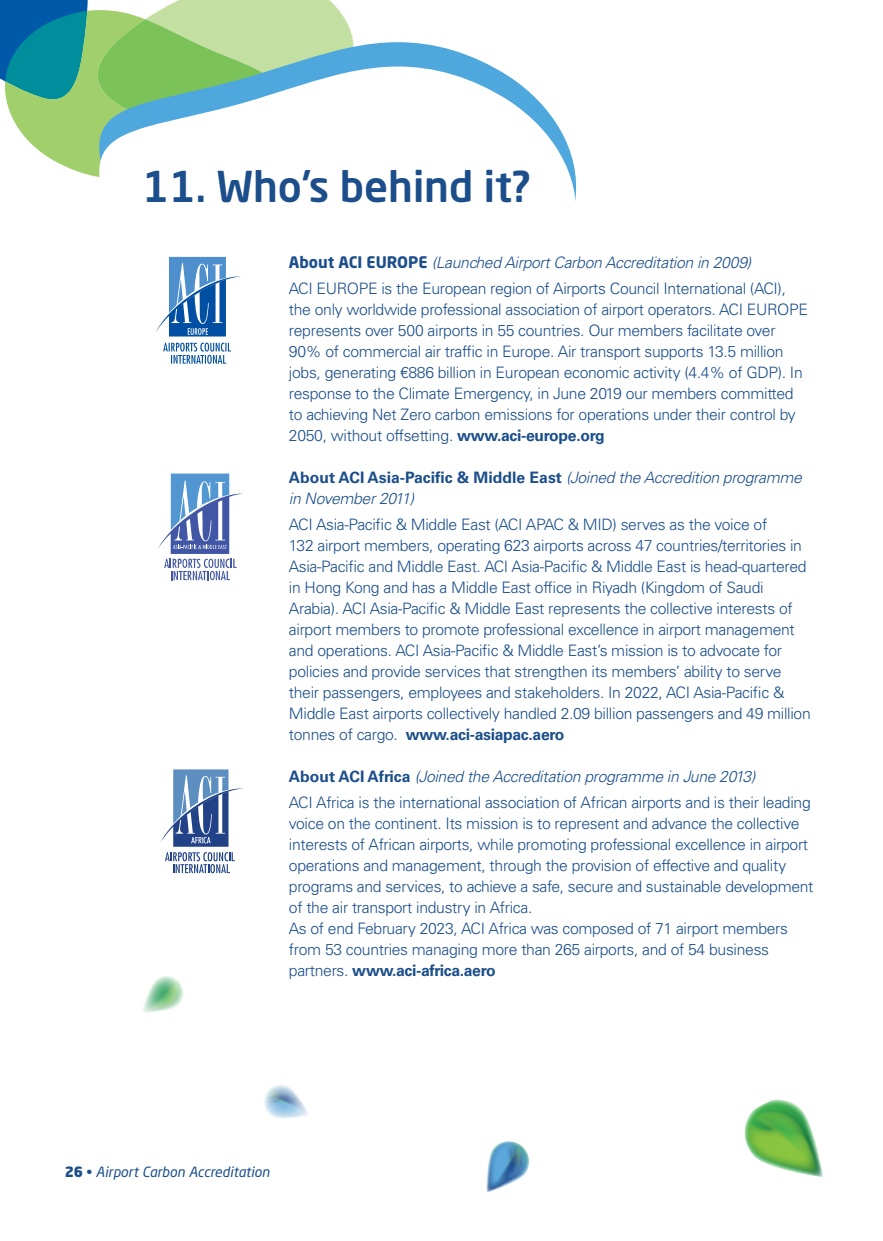
<style>
.page{position:relative;width:883px;height:1241px;background:#fff}
.page>*{position:absolute;margin:0;border:0;box-sizing:border-box;transform-origin:0 0}
.t1{font:500 42px "Neo Sans Std";color:#1b4e8a}
.t2{font:300 15.75px/21px "Univers LT Std";letter-spacing:-.02em;color:#1b4e8a}
.t3{font:italic 300 15.75px/21px "Univers LT Std";letter-spacing:-.02em;color:#1b4e8a}
.t4{font:italic 14px "Neo Sans Std";color:#1b4e8a}
.s1{font-family:"Neo Sans Std";font-weight:700}
.s2{font-style:italic}
.s3{font-weight:700}
.s4{font-weight:700;font-style:normal}
.s5{font-weight:900;font-style:normal}
.s6{font-style:normal}
</style>
<div class="page">
<svg style="left:0;top:0;width:353px;height:176px;background:#8ac29e"></svg>
<svg style="left:94px;top:42px;width:399px;height:25px;background:#8ac6a7"></svg>
<svg style="left:94px;top:67px;width:483px;height:270px"></svg>
<svg style="left:744px;top:1099px;width:79px;height:78px"></svg>
<svg style="left:264px;top:1085px;width:44px;height:33px"></svg>
<svg style="left:143px;top:976px;width:41px;height:36px"></svg>
<svg style="left:486px;top:1141px;width:43px;height:52px"></svg>
<svg style="left:156px;top:257px;width:85px;height:79px"></svg>
<svg style="left:163px;top:342px;width:68px;height:21px"></svg>
<svg style="left:158px;top:473px;width:85px;height:107px"></svg>
<svg style="left:165px;top:852px;width:70px;height:21px"></svg>
<svg style="left:160px;top:769px;width:83px;height:77px"></svg>
<h1 class="t1" style="left:143px;top:160px;width:389px">11. Who’s behind it?</h1>
<p class="t2" style="left:289px;top:249px;width:499px;line-height:25.9px"><span class="s1">About ACI EUROPE</span> <span class="s2">(Launched Airport Carbon Accreditation in 2009)<br></span>ACI EUROPE is the European region of Airports Council International (ACI),</p>
<p class="t2" style="left:289px;top:298px;width:521px">the only worldwide professional association of airport operators. ACI EUROPE represents over 500 airports in 55 countries. Our members facilitate over 90% of commercial air traffic in Europe. Air transport supports 13.5 million jobs, generating €886 billion in European economic activity (4.4% of GDP). In response to the Climate Emergency, in June 2019 our members committed to achieving Net Zero carbon emissions for operations under their control by 2050, without offsetting. <span class="s3">www.aci-europe.org</span></p>
<p class="t3" style="left:289px;top:467px;width:514px"><span class="s4">About ACI Asia-Pacific &amp; Middle East</span> (Joined the Accredition programme in November 2011)</p>
<p class="t2" style="left:289px;top:513px;width:523px">ACI Asia-Pacific &amp; Middle East (ACI APAC &amp; MID) serves as the voice of<br>132 airport members, operating 623 airports across 47 countries/territories in Asia-Pacific and Middle East. ACI Asia-Pacific &amp; Middle East is head-quartered in Hong Kong and has a Middle East office in Riyadh (Kingdom of Saudi Arabia). ACI Asia-Pacific &amp; Middle East represents the collective interests of airport members to promote professional excellence in airport management and operations. ACI Asia-Pacific &amp; Middle East’s mission is to advocate for policies and provide services that strengthen its members’ ability to serve their passengers, employees and stakeholders. In 2022, ACI Asia-Pacific &amp; Middle East airports collectively handled 2.09 billion passengers and 49 million tonnes of cargo. <span class="s3">www.aci-asiapac.aero</span></p>
<p class="t2" style="left:289px;top:763px;width:523px;line-height:25.9px"><span class="s3">About ACI Africa</span> <span class="s2">(Joined the Accreditation programme in June 2013)<br></span>ACI Africa is the international association of African airports and is their leading</p>
<p class="t2" style="left:289px;top:812px;width:526px">voice on the continent. Its mission is to represent and advance the collective interests of African airports, while promoting professional excellence in airport operations and management, through the provision of effective and quality programs and services, to achieve a safe, secure and sustainable development of the air transport industry in Africa.<br>As of end February 2023, ACI Africa was composed of 71 airport members from 53 countries managing more than 265 airports, and of 54 business partners. <span class="s3">www.aci-africa.aero</span></p>
<p class="t4" style="left:64px;top:1163px;width:207px"><span class="s5">26</span> <span class="s6">•</span> Airport Carbon Accreditation</p>
</div>
